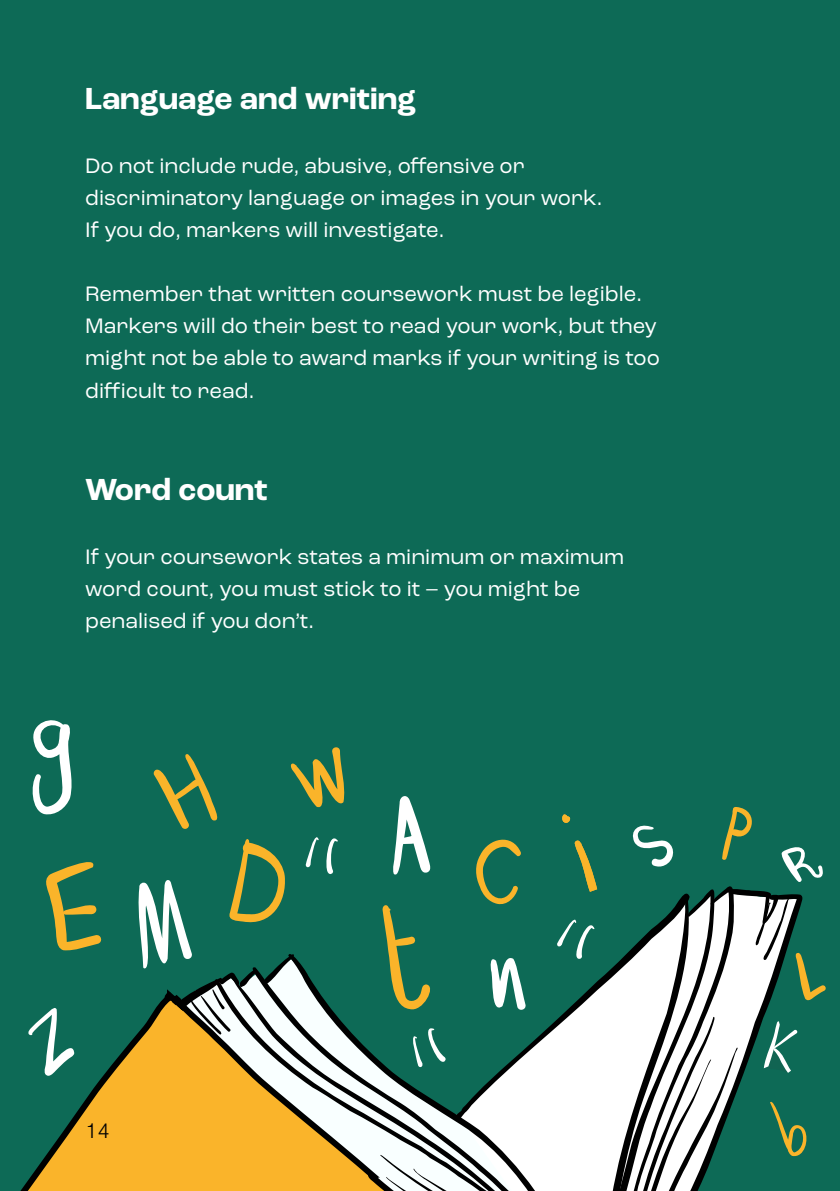
<style>
.page{position:relative;width:840px;height:1191px;background:#fff}
.page>*{position:absolute;margin:0;border:0;box-sizing:border-box;transform-origin:0 0}
.t1{font:700 32px "Roc Grotesk";color:#fff}
.t2{font:22px/32px "Roc Grotesk";color:#fff}
.t3{font:300 22px "Nimbus San";color:#020203}
</style>
<div class="page">
<div style="left:0;top:0;width:839px;height:1191px;background:#0d6a56"></div>
<div style="left:568px;top:1112px;width:22px;height:79px;background:#fff"></div>
<svg style="left:574px;top:840px;width:23px;height:46px"></svg>
<svg style="left:562px;top:814px;width:9px;height:9px"></svg>
<svg style="left:590px;top:1112px;width:16px;height:79px"></svg>
<svg style="left:557px;top:886px;width:49px;height:226px"></svg>
<svg style="left:557px;top:953px;width:11px;height:238px"></svg>
<svg style="left:547px;top:966px;width:18px;height:225px;fill:#fff"></svg>
<svg style="left:546px;top:1153px;width:15px;height:38px"></svg>
<svg style="left:20px;top:1008px;width:526px;height:183px"></svg>
<svg style="left:46px;top:862px;width:56px;height:89px"></svg>
<svg style="left:381px;top:905px;width:56px;height:107px"></svg>
<svg style="left:476px;top:839px;width:45px;height:66px"></svg>
<svg style="left:393px;top:796px;width:38px;height:79px"></svg>
<svg style="left:32px;top:720px;width:40px;height:95px"></svg>
<svg style="left:489px;top:958px;width:37px;height:57px"></svg>
<svg style="left:606px;top:807px;width:220px;height:384px"></svg>
<svg style="left:136px;top:747px;width:210px;height:287px"></svg>
<p class="t1" style="left:85px;top:79px;width:332px">Language and writing</p>
<p class="t2" style="left:85px;top:150px;width:518px">Do not include rude, abusive, offensive or discriminatory language or images in your work.</p>
<p class="t2" style="left:85px;top:214px;width:360px">If you do, markers will investigate.</p>
<p class="t2" style="left:85px;top:278px;width:576px">Remember that written coursework must be legible.<br>Markers will do their best to read your work, but they might not be able to award marks if your writing is too difficult to read.</p>
<p class="t1" style="left:85px;top:469px;width:184px">Word count</p>
<p class="t2" style="left:85px;top:541px;width:540px">If your coursework states a minimum or maximum word count, you must stick to it – you might be penalised if you don’t.</p>
<p class="t3" style="left:85px;top:1118px;width:26px">14</p>
</div>
